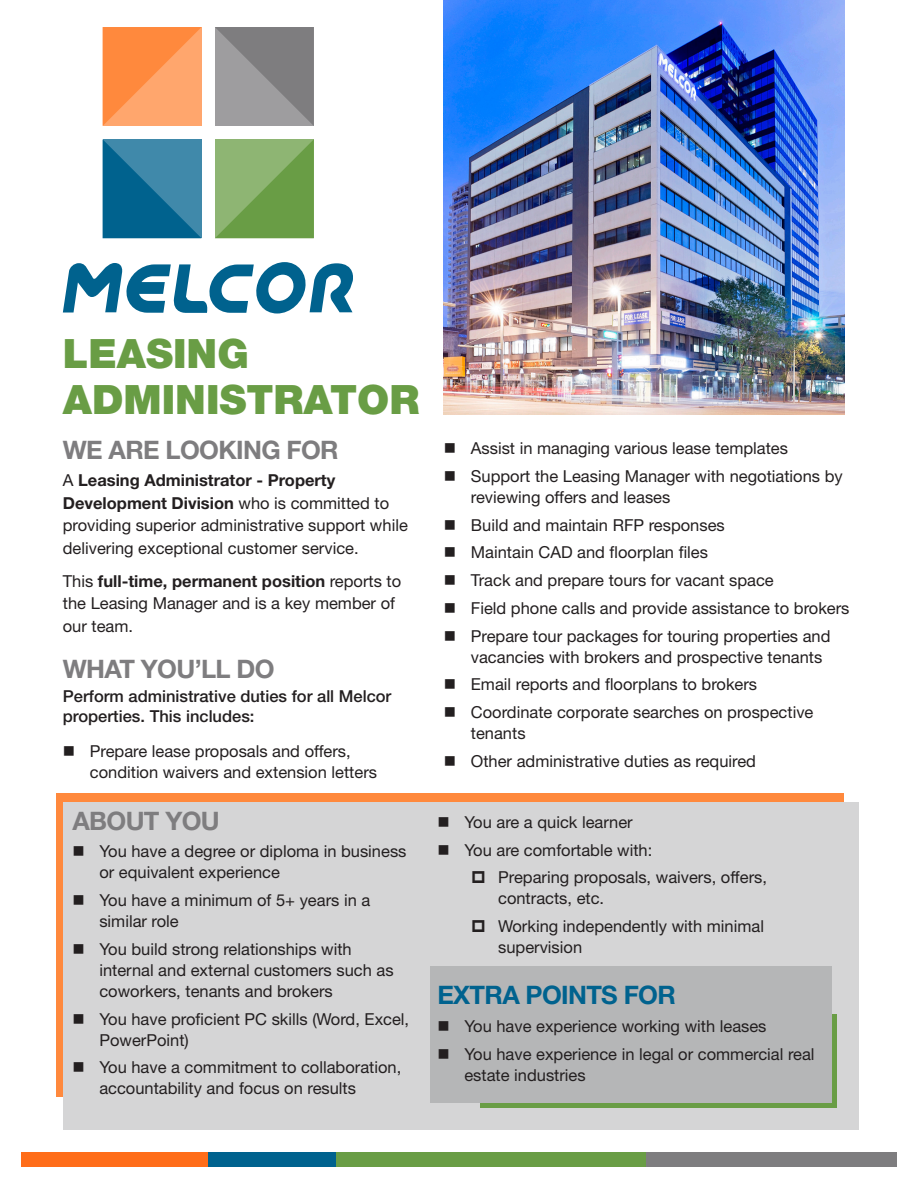
<style>
.page{position:relative;width:918px;height:1188px;background:#fff}
.page>*{position:absolute;margin:0;border:0;box-sizing:border-box;transform-origin:0 0}
.t1{font:900 40.5px "Helvetica Neue LT Std";color:#699d45}
.t2{font:700 25.5px "Helvetica Neue LT Std";letter-spacing:-.025em;color:#7e7d7f}
.t3{font:700 25.5px "Helvetica Neue LT Std";letter-spacing:-.025em;color:#00628e}
.t4{font:16.5px/21px "Helvetica Neue LT Std";color:#231f20}
.t5{font:500 16.5px/19.8px "Helvetica Neue LT Std";color:#231f20}
.s1{font-weight:700}
</style>
<div class="page">
<div style="left:56px;top:794px;width:787px;height:303px;background:#ff893d"></div>
<div style="left:63px;top:802px;width:796px;height:328px;background:#d5d5d6"></div>
<div style="left:480px;top:1015px;width:356px;height:93px;background:#699d45"></div>
<div style="left:430px;top:966px;width:401px;height:137px;background:#b5b6b7"></div>
<svg style="left:103px;top:27px;width:99px;height:99px;background:#ff9755"></svg>
<svg style="left:103px;top:139px;width:99px;height:99px;background:#20759c"></svg>
<svg style="left:215px;top:27px;width:99px;height:99px;background:#8d8c8e"></svg>
<svg style="left:215px;top:139px;width:99px;height:99px;background:#7ba95c"></svg>
<div style="left:22px;top:1152px;width:874px;height:14px;background:#7e7d7f"></div>
<div style="left:22px;top:1152px;width:212px;height:14px;background:#ff6d19"></div>
<div style="left:208px;top:1152px;width:213px;height:14px;background:#00628e"></div>
<div style="left:336px;top:1152px;width:310px;height:14px;background:#699d45"></div>
<svg style="left:63px;top:262px;width:290px;height:52px"></svg>
<img style="left:444px;top:0;width:401px;height:415px">
<p class="t1" style="left:63px;top:329px;width:188px">LEASING</p>
<p class="t1" style="left:63px;top:376px;width:358px">ADMINISTRATOR</p>
<p class="t2" style="left:63px;top:434px;width:277px">WE ARE LOOKING FOR</p>
<p class="t4" style="left:63px;top:469px;width:347px;line-height:22.5px">A <span class="s1">Leasing Administrator - Property Development Division</span> who is committed to providing superior administrative support while delivering exceptional customer service.</p>
<p class="t4" style="left:63px;top:569px;width:340px;line-height:22.5px">This <span class="s1">full-time, permanent position</span> reports to the Leasing Manager and is a key member of our team.</p>
<p class="t2" style="left:63px;top:653px;width:213px">WHAT YOU’LL DO</p>
<p class="t5" style="left:63px;top:687px;width:330px">Perform administrative duties for all Melcor properties. This includes:</p>
<p class="t4" style="left:90px;top:740px;width:289px;text-indent:-27px">■ Prepare lease proposals and offers, condition waivers and extension letters</p>
<p class="t2" style="left:72px;top:805px;width:149px">ABOUT YOU</p>
<p class="t4" style="left:99px;top:841px;width:309px;text-indent:-27px">■ You have a degree or diploma in business or equivalent experience</p>
<p class="t4" style="left:99px;top:889px;width:272px;text-indent:-27px">■ You have a minimum of 5+ years in a similar role</p>
<p class="t4" style="left:99px;top:938px;width:296px;text-indent:-27px">■ You build strong relationships with internal and external customers such as coworkers, tenants and brokers</p>
<p class="t4" style="left:99px;top:1008px;width:311px;text-indent:-27px">■ You have proficient PC skills (Word, Excel,<br>PowerPoint)</p>
<p class="t4" style="left:99px;top:1057px;width:303px;text-indent:-27px">■ You have a commitment to collaboration, accountability and focus on results</p>
<p class="t4" style="left:444px;top:438px;width:346px">■ Assist in managing various lease templates</p>
<p class="t4" style="left:471px;top:465px;width:373px;text-indent:-27px">■ Support the Leasing Manager with negotiations by reviewing offers and leases</p>
<p class="t4" style="left:444px;top:514px;width:282px">■ Build and maintain RFP responses</p>
<p class="t4" style="left:444px;top:542px;width:266px">■ Maintain CAD and floorplan files</p>
<p class="t4" style="left:444px;top:570px;width:331px">■ Track and prepare tours for vacant space</p>
<p class="t4" style="left:444px;top:597px;width:407px">■ Field phone calls and provide assistance to brokers</p>
<p class="t4" style="left:471px;top:625px;width:361px;text-indent:-27px">■ Prepare tour packages for touring properties and vacancies with brokers and prospective tenants</p>
<p class="t4" style="left:444px;top:674px;width:315px">■ Email reports and floorplans to brokers</p>
<p class="t4" style="left:471px;top:702px;width:344px;text-indent:-27px">■ Coordinate corporate searches on prospective tenants</p>
<p class="t4" style="left:444px;top:750px;width:314px">■ Other administrative duties as required</p>
<p class="t4" style="left:437px;top:811px;width:197px">■ You are a quick learner</p>
<p class="t4" style="left:437px;top:839px;width:216px">■ You are comfortable with:</p>
<p class="t4" style="left:498px;top:867px;width:270px">Preparing proposals, waivers, offers, contracts, etc.</p>
<p class="t4" style="left:498px;top:916px;width:267px">Working independently with minimal supervision</p>
<p class="t3" style="left:437px;top:979px;width:240px">EXTRA POINTS FOR</p>
<p class="t4" style="left:437px;top:1015px;width:331px">■ You have experience working with leases</p>
<p class="t4" style="left:464px;top:1043px;width:352px;text-indent:-27px">■ You have experience in legal or commercial real estate industries</p>
</div>
